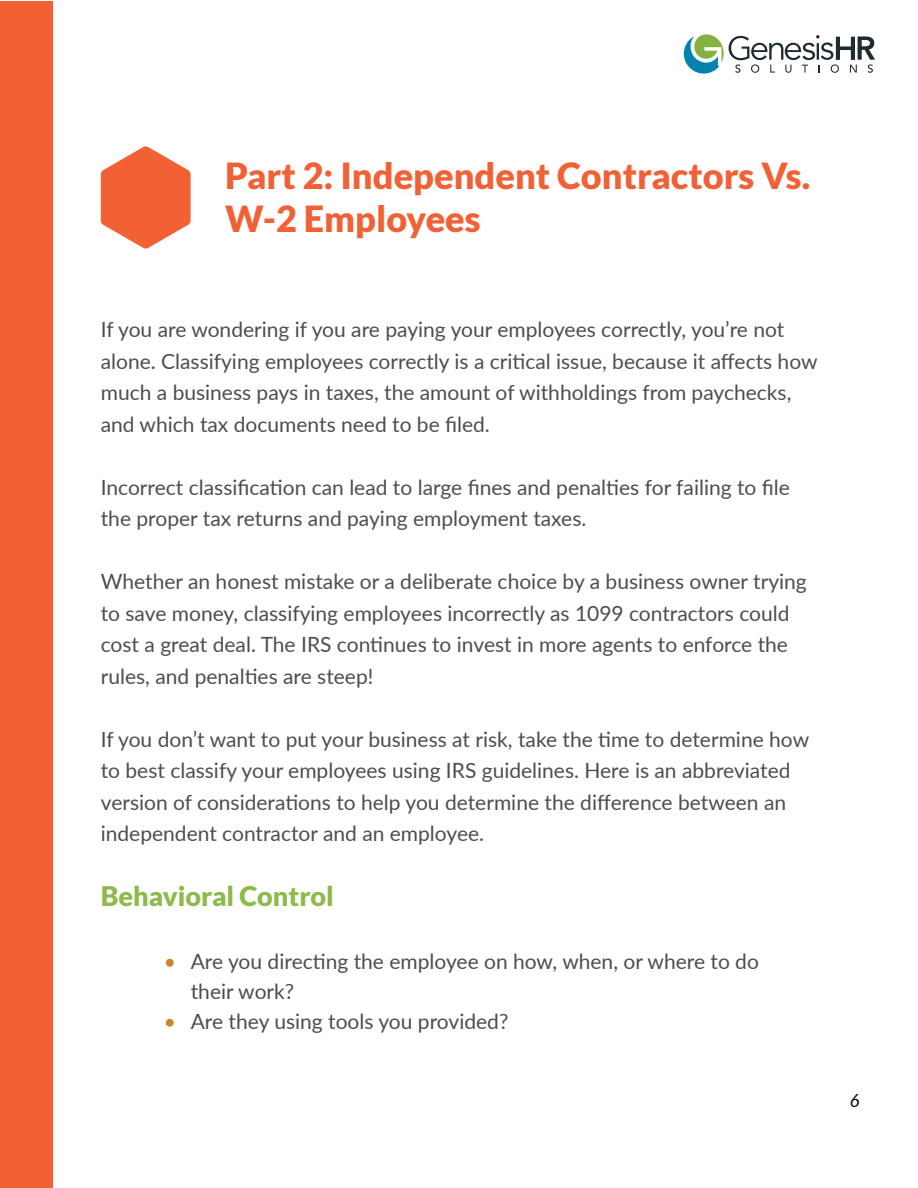
<style>
.page{position:relative;width:918px;height:1188px;background:#fff}
.page>*{position:absolute;margin:0;border:0;box-sizing:border-box;transform-origin:0 0}
.t1{font:900 36px/43.2px "Lato";color:#f26135}
.t2{font:900 27px "Lato";color:#8dba4b}
.t3{font:21px/31.5px "Lato";color:#4d4d4f}
.t4{font:italic 18px "Lato";color:#000}
.s1{color:#d08329}
</style>
<div class="page">
<svg style="left:684px;top:34px;width:191px;height:40px"></svg>
<div style="left:1px;top:1px;width:52px;height:1186px;background:#f16134"></div>
<svg style="left:101px;top:146px;width:90px;height:103px"></svg>
<h1 class="t1" style="left:225px;top:154px;width:587px">Part 2: Independent Contractors Vs.<br>W-2 Employees</h1>
<p class="t3" style="left:101px;top:313px;width:718px">If you are wondering if you are paying your employees correctly, you’re not alone. Classifying employees correctly is a critical issue, because it affects how much a business pays in taxes, the amount of withholdings from paychecks, and which tax documents need to be filed.</p>
<p class="t3" style="left:101px;top:470px;width:691px">Incorrect classification can lead to large fines and penalties for failing to file the proper tax returns and paying employment taxes.</p>
<p class="t3" style="left:101px;top:565px;width:708px">Whether an honest mistake or a deliberate choice by a business owner trying to save money, classifying employees incorrectly as 1099 contractors could cost a great deal. The IRS continues to invest in more agents to enforce the rules, and penalties are steep!</p>
<p class="t3" style="left:101px;top:722px;width:710px">If you don’t want to put your business at risk, take the time to determine how to best classify your employees using IRS guidelines. Here is an abbreviated version of considerations to help you determine the difference between an independent contractor and an employee.</p>
<p class="t2" style="left:101px;top:880px;width:235px">Behavioral Control</p>
<p class="t3" style="left:191px;top:945px;width:570px;line-height:30px;text-indent:-27px"><span class="s1">•</span> Are you directing the employee on how, when, or where to do their work?</p>
<p class="t3" style="left:164px;top:1004px;width:346px"><span class="s1">•</span> Are they using tools you provided?</p>
<p class="t4" style="left:850px;top:1088px;width:11px">6</p>
</div>
